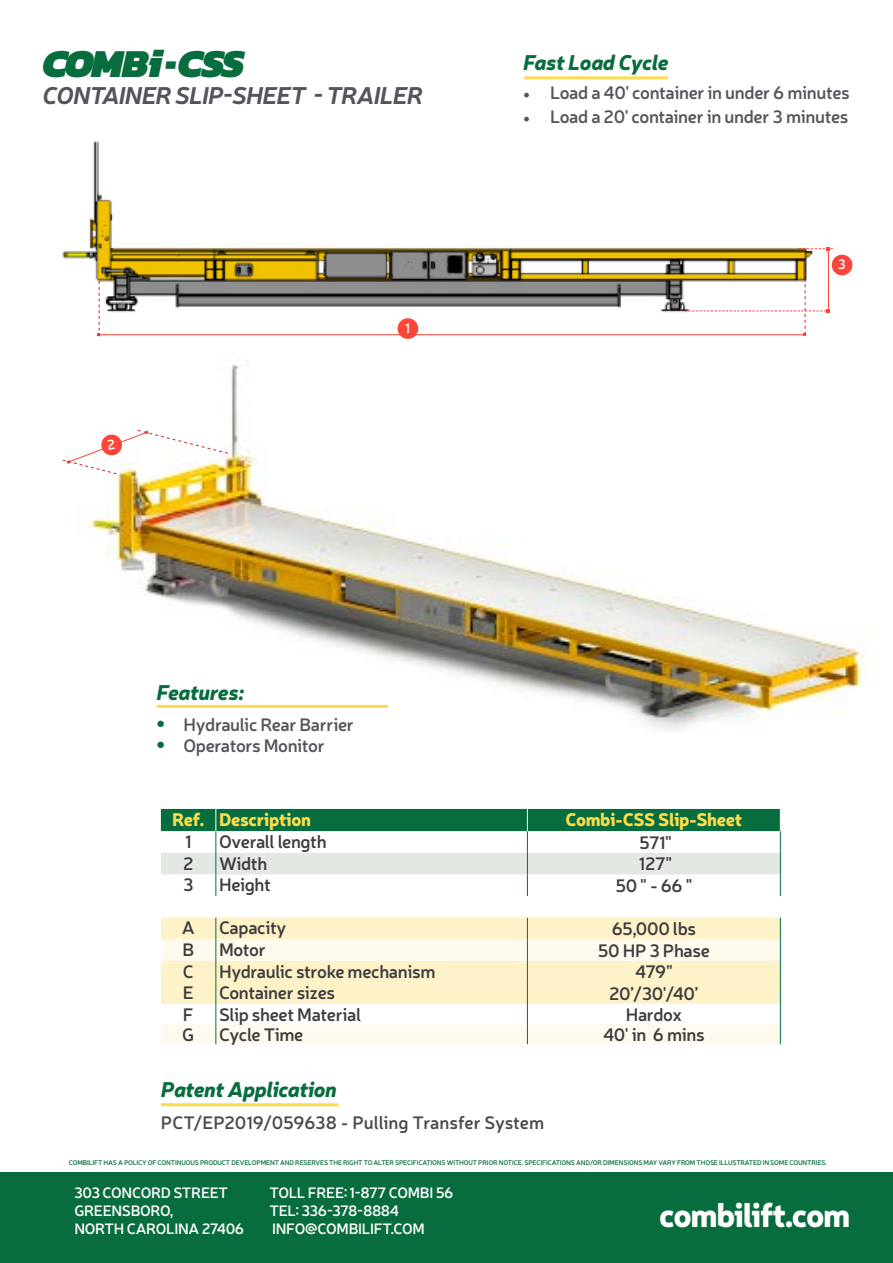
<style>
.page{position:relative;width:893px;height:1263px;background:#fff}
.page>*{position:absolute;margin:0;border:0;box-sizing:border-box;transform-origin:0 0}
.t1{font:italic 900 40.05px "Kanit";letter-spacing:-.05em;color:#086d3e}
.t2{font:900 33px "Neris";letter-spacing:-.04em;color:#fff}
.t3{font:italic 700 24px "Neris";letter-spacing:-.03em;color:#52555b}
.t4{font:italic 900 21px "Neris";letter-spacing:-.02em;color:#086d3e}
.t5{font:600 18px "Neris";letter-spacing:-.02em;color:#3d3c3e}
.t6{font:600 18px "Neris";letter-spacing:-.02em;color:#52555b}
.t7{font:600 18px "Neris";letter-spacing:-.005em;color:#4a4a4d}
.t8{font:900 18px "Neris";letter-spacing:-.02em;color:#fcdc4b}
.t9{font:600 15px/18px "Neris";letter-spacing:-.02em;color:#fff}
.t10{font:600 13.8px "Neris";color:#fff}
.t11{font:600 6.75px "Neris";letter-spacing:-.02em;color:#086d3e}
.s1{font-family:"Minion Pro";font-weight:400}
.s2{font-family:"Myriad Pro";font-style:italic;font-size:27px;color:#086d3e}
</style>
<div class="page">
<img style="left:88px;top:364px;width:791px;height:365px">
<img style="left:62px;top:141px;width:623px;height:183px">
<div style="left:398px;top:318px;width:20px;height:21px;background:#fd4539;border-radius:50%"></div>
<div style="left:832px;top:255px;width:20px;height:20px;background:#fd4539;border-radius:50%"></div>
<hr style="left:99px;top:334px;width:705px;height:1px;background:#fd4539">
<svg style="left:97px;top:281px;width:3px;height:55px"></svg>
<svg style="left:685px;top:247px;width:148px;height:89px"></svg>
<div style="left:0;top:1172px;width:893px;height:91px;background:#086d3e"></div>
<hr style="left:157px;top:705px;width:231px;height:3px;background:#fcdc4b">
<svg style="left:161px;top:809px;width:620px;height:87px"></svg>
<svg style="left:161px;top:918px;width:620px;height:126px"></svg>
<hr style="left:524px;top:76px;width:144px;height:3px;background:#fcdc4b">
<hr style="left:161px;top:1103px;width:178px;height:3px;background:#fcdc4b">
<svg style="left:62px;top:429px;width:167px;height:46px"></svg>
<h1 class="t1" style="left:43px;top:30px;width:203px">COMBi-CSS</h1>
<h3 class="t3" style="left:43px;top:78px;width:382px">CONTAINER SLIP-SHEET - TRAILER</h3>
<h3 class="t10" style="left:405px;top:319px;width:6px">1</h3>
<h3 class="t4" style="left:523px;top:47px;width:147px">Fast Load Cycle</h3>
<h3 class="t6" style="left:523px;top:80px;width:328px"><span class="s1">•</span> Load a 40' container in under 6 minutes</h3>
<h3 class="t6" style="left:523px;top:104px;width:327px"><span class="s1">•</span> Load a 20' container in under 3 minutes</h3>
<h3 class="t10" style="left:838px;top:255px;width:10px">3</h3>
<h3 class="t4" style="left:157px;top:677px;width:89px">Features:</h3>
<h3 class="t6" style="left:157px;top:712px;width:199px"><span class="s2">•</span> Hydraulic Rear Barrier</h3>
<h3 class="t6" style="left:157px;top:733px;width:170px"><span class="s2">•</span> Operators Monitor</h3>
<h3 class="t8" style="left:172px;top:806px;width:140px">Ref. Description</h3>
<h3 class="t8" style="left:565px;top:806px;width:179px">Combi-CSS Slip-Sheet</h3>
<h3 class="t5" style="left:185px;top:829px;width:8px">1</h3>
<h3 class="t5" style="left:219px;top:829px;width:109px">Overall length</h3>
<h3 class="t5" style="left:639px;top:830px;width:34px">571"</h3>
<h3 class="t5" style="left:183px;top:851px;width:12px">2</h3>
<h3 class="t5" style="left:219px;top:851px;width:50px">Width</h3>
<h3 class="t5" style="left:639px;top:852px;width:35px">127"</h3>
<h3 class="t5" style="left:183px;top:872px;width:12px">3</h3>
<h3 class="t5" style="left:219px;top:872px;width:53px">Height</h3>
<h3 class="t5" style="left:615px;top:873px;width:79px">50 " - 66 "</h3>
<h3 class="t5" style="left:182px;top:916px;width:14px">A</h3>
<h3 class="t5" style="left:219px;top:916px;width:69px">Capacity</h3>
<h3 class="t5" style="left:612px;top:916px;width:86px">65,000 lbs</h3>
<h3 class="t5" style="left:182px;top:937px;width:13px">B</h3>
<h3 class="t5" style="left:219px;top:937px;width:48px">Motor</h3>
<h3 class="t5" style="left:598px;top:938px;width:114px">50 HP 3 Phase</h3>
<h3 class="t5" style="left:183px;top:959px;width:13px">C</h3>
<h3 class="t5" style="left:219px;top:959px;width:218px">Hydraulic stroke mechanism</h3>
<h3 class="t5" style="left:635px;top:960px;width:39px">479"</h3>
<h3 class="t5" style="left:183px;top:980px;width:12px">E</h3>
<h3 class="t5" style="left:219px;top:980px;width:118px">Container sizes</h3>
<h3 class="t5" style="left:609px;top:981px;width:91px">20’/30'/40’</h3>
<h3 class="t5" style="left:183px;top:1002px;width:12px">F</h3>
<h3 class="t5" style="left:219px;top:1002px;width:144px">Slip sheet Material</h3>
<h3 class="t5" style="left:626px;top:1002px;width:58px">Hardox</h3>
<h3 class="t5" style="left:182px;top:1022px;width:14px">G</h3>
<h3 class="t5" style="left:219px;top:1022px;width:86px">Cycle Time</h3>
<h3 class="t5" style="left:603px;top:1022px;width:103px">40' in 6 mins</h3>
<h3 class="t4" style="left:161px;top:1074px;width:177px">Patent Application</h3>
<h3 class="t7" style="left:161px;top:1110px;width:385px">PCT/EP2019/059638 - Pulling Transfer System</h3>
<p class="t11" style="left:69px;top:1158px;width:759px">COMBILIFT HAS A POLICY OF CONTINUOUS PRODUCT DEVELOPMENT AND RESERVES THE RIGHT TO ALTER SPECIFICATIONS WITHOUT PRIOR NOTICE. SPECIFICATIONS AND/OR DIMENSIONS MAY VARY FROM THOSE ILLUSTRATED IN SOME COUNTRIES.</p>
<h2 class="t2" style="left:659px;top:1191px;width:193px">combilift.com</h2>
<h3 class="t9" style="left:74px;top:1183px;width:171px">303 CONCORD STREET<br>GREENSBORO,<br>NORTH CAROLINA 27406</h3>
<h3 class="t9" style="left:269px;top:1183px;width:186px">TOLL FREE: 1-877 COMBI 56<br>TEL: 336-378-8884<br>INFO@COMBILIFT.COM</h3>
</div>
